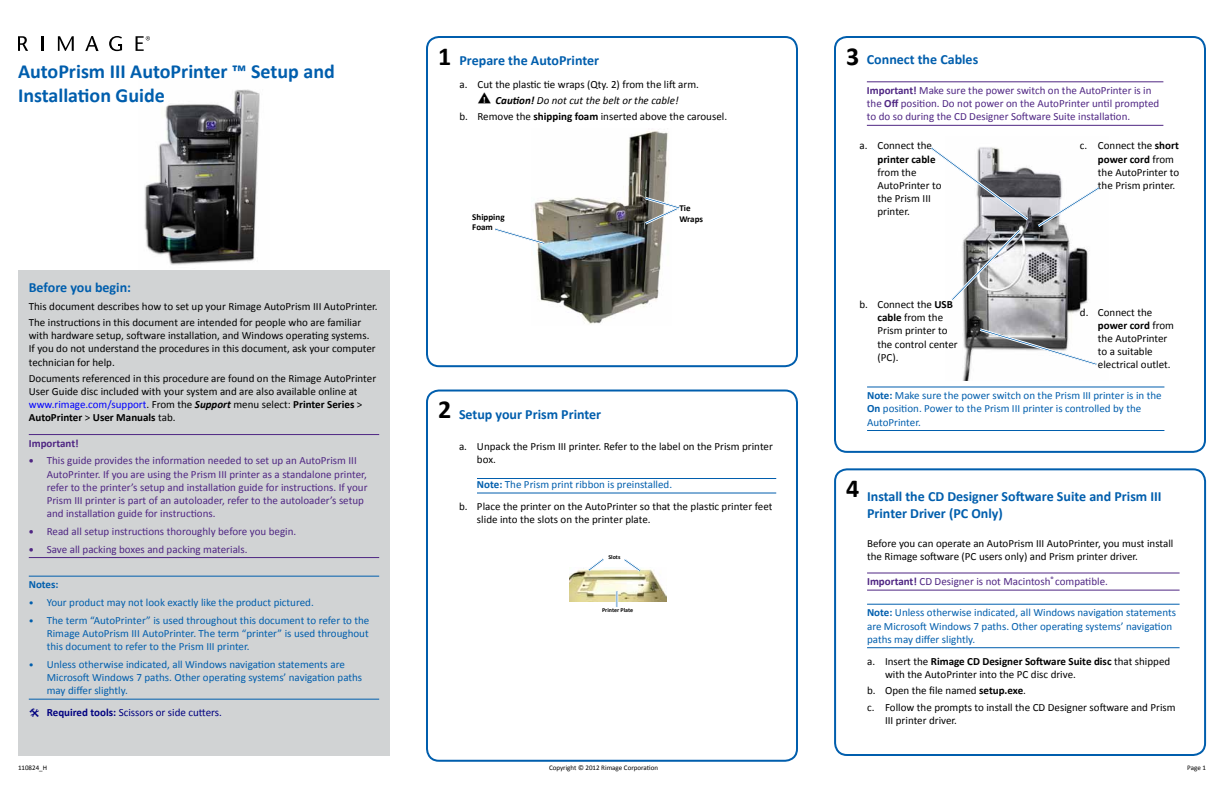
<style>
.page{position:relative;width:1224px;height:792px;background:#fff}
.page>*{position:absolute;margin:0;border:0;box-sizing:border-box;transform-origin:0 0}
.t1{font:700 26px "Calibri";color:#000}
.t2{font:700 20px/24px "Calibri";color:#005ead}
.t3{font:700 14px/16.8px "Calibri";color:#005ead}
.t4{font:11px/13.2px "Calibri";color:#000}
.t5{font:11px/13.2px "Calibri";color:#005ead}
.t6{font:11px/13.2px "Calibri";color:#4f2683}
.t7{font:11px/16.2px "Calibri";color:#000101}
.t8{font:11px "Calibri";color:#000080}
.t9{font:700 11px "Calibri";color:#4f2683}
.t10{font:700 11px "Calibri";color:#005ead}
.t11{font:700 9px/10.8px "Calibri";color:#000}
.t12{font:7px "Calibri";color:#000}
.t13{font:700 6px "Calibri";color:#000}
.s1{color:#00f}
.s2{font-weight:700;font-style:italic}
.s3{font-weight:700}
.s4{font-weight:700;font-size:10px}
.s5{font-size:10px}
.s6{color:#000}
.s7{font-style:italic}
.s8{font-weight:700;color:#005ead}
.s9{color:#005ead}
</style>
<div class="page">
<img style="left:138px;top:89px;width:132px;height:182px">
<svg style="left:18px;top:36px;width:10px;height:15px"></svg>
<svg style="left:41px;top:36px;width:2px;height:15px"></svg>
<svg style="left:58px;top:36px;width:16px;height:15px"></svg>
<svg style="left:109px;top:36px;width:13px;height:15px"></svg>
<svg style="left:85px;top:36px;width:14px;height:15px"></svg>
<svg style="left:136px;top:36px;width:14px;height:15px"></svg>
<div style="left:426px;top:390px;width:372px;height:372px;border:2px solid #005ead;border-radius:12px"></div>
<div style="left:426px;top:36px;width:372px;height:331px;border:2px solid #005ead;border-radius:12px"></div>
<div style="left:834px;top:36px;width:372px;height:417px;border:2px solid #005ead;border-radius:12px"></div>
<div style="left:18px;top:271px;width:372px;height:485px;background:#d1d3d4"></div>
<hr style="left:29px;top:434px;width:350px;height:1px;background:#4f2683">
<hr style="left:29px;top:557px;width:350px;height:1px;background:#4f2683">
<hr style="left:29px;top:576px;width:350px;height:1px;background:#005ead">
<hr style="left:29px;top:699px;width:350px;height:1px;background:#005ead">
<hr style="left:867px;top:81px;width:296px;height:1px;background:#4f2683">
<hr style="left:867px;top:125px;width:296px;height:1px;background:#4f2683">
<hr style="left:477px;top:478px;width:299px;height:1px;background:#005ead">
<hr style="left:477px;top:493px;width:299px;height:1px;background:#005ead">
<img style="left:963px;top:169px;width:126px;height:211px">
<svg style="left:931px;top:147px;width:99px;height:75px"></svg>
<svg style="left:951px;top:228px;width:71px;height:74px"></svg>
<svg style="left:1036px;top:185px;width:64px;height:44px"></svg>
<svg style="left:978px;top:327px;width:119px;height:40px"></svg>
<div style="left:834px;top:468px;width:372px;height:288px;border:2px solid #005ead;border-radius:12px"></div>
<hr style="left:867px;top:573px;width:313px;height:1px;background:#4f2683">
<hr style="left:867px;top:590px;width:313px;height:1px;background:#4f2683">
<hr style="left:867px;top:604px;width:313px;height:1px;background:#005ead">
<hr style="left:867px;top:647px;width:313px;height:1px;background:#005ead">
<hr style="left:867px;top:386px;width:297px;height:1px;background:#005ead">
<hr style="left:867px;top:430px;width:297px;height:1px;background:#005ead">
<img style="left:533px;top:131px;width:135px;height:193px">
<svg style="left:495px;top:227px;width:52px;height:19px"></svg>
<svg style="left:643px;top:196px;width:37px;height:30px"></svg>
<img style="left:569px;top:568px;width:97px;height:34px">
<svg style="left:616px;top:592px;width:3px;height:15px"></svg>
<svg style="left:586px;top:558px;width:20px;height:15px"></svg>
<svg style="left:622px;top:559px;width:21px;height:14px"></svg>
<p class="t2" style="left:18px;top:59px;width:318px">AutoPrism III AutoPrinter ™ Setup and<br>Installation Guide</p>
<p class="t3" style="left:29px;top:279px;width:104px">Before you begin:</p>
<p class="t4" style="left:29px;top:298px;width:350px;line-height:16.2px">This document describes how to set up your Rimage AutoPrism III AutoPrinter.<br>The instructions in this document are intended for people who are familiar</p>
<p class="t4" style="left:29px;top:329px;width:348px">with hardware setup, software installation, and Windows operating systems.<br>If you do not understand the procedures in this document, ask your computer technician for help.</p>
<p class="t4" style="left:29px;top:372px;width:349px">Documents referenced in this procedure are found on the Rimage AutoPrinter User Guide disc included with your system and are also available online at <span class="s1">www.rimage.com/support</span>. From the <span class="s2">Support</span> menu select: <span class="s3">Printer Series</span> &gt; <span class="s3">AutoPrinter</span> &gt; <span class="s3">User Manuals</span> tab.</p>
<p class="t9" style="left:29px;top:436px;width:51px">Important!</p>
<p class="t6" style="left:47px;top:454px;width:322px;text-indent:-18px"><span class="s4">•</span> This guide provides the information needed to set up an AutoPrism III AutoPrinter. If you are using the Prism III printer as a standalone printer, refer to the printer’s setup and installation guide for instructions. If your Prism III printer is part of an autoloader, refer to the autoloader’s setup and installation guide for instructions.</p>
<p class="t6" style="left:29px;top:525px;width:269px"><span class="s4">•</span> Read all setup instructions thoroughly before you begin.</p>
<p class="t6" style="left:29px;top:542px;width:220px"><span class="s4">•</span> Save all packing boxes and packing materials.</p>
<p class="t10" style="left:29px;top:578px;width:31px">Notes:</p>
<p class="t5" style="left:29px;top:596px;width:287px"><span class="s5">•</span> Your product may not look exactly like the product pictured.</p>
<p class="t5" style="left:47px;top:613px;width:324px;text-align:justify;text-indent:-18px"><span class="s5">•</span> The term “AutoPrinter” is used throughout this document to refer to the Rimage AutoPrism III AutoPrinter. The term “printer” is used throughout this document to refer to the Prism III printer.</p>
<p class="t5" style="left:47px;top:658px;width:317px;text-indent:-18px"><span class="s5">•</span> Unless otherwise indicated, all Windows navigation statements are<br>Microsoft Windows 7 paths. Other operating systems’ navigation paths may differ slightly.</p>
<p class="t8" style="left:47px;top:706px;width:177px"><span class="s3">Required tools:</span> Scissors or side cutters.</p>
<p class="t1" style="left:438px;top:39px;width:15px">1</p>
<p class="t1" style="left:846px;top:39px;width:15px">3</p>
<p class="t3" style="left:460px;top:52px;width:141px">Prepare the AutoPrinter</p>
<p class="t7" style="left:460px;top:76px;width:241px">a. Cut the plastic tie wraps (Qty. 2) from the lift arm.</p>
<p class="t7" style="left:460px;top:92px;width:269px;text-indent:18px"><span class="s6">■</span> <span class="s2">Caution!</span> <span class="s7">Do not cut the belt or the cable!<br></span>b. Remove the <span class="s3">shipping foam</span> inserted above the carousel.</p>
<p class="t3" style="left:867px;top:51px;width:113px">Connect the Cables</p>
<p class="t6" style="left:867px;top:84px;width:294px"><span class="s3">Important!</span> Make sure the power switch on the AutoPrinter is in the <span class="s3">Off</span> position. Do not power on the AutoPrinter until prompted to do so during the CD Designer Software Suite installation.</p>
<p class="t11" style="left:472px;top:211px;width:34px">Shipping<br>Foam</p>
<p class="t11" style="left:679px;top:203px;width:25px">Tie<br>Wraps</p>
<p class="t1" style="left:438px;top:393px;width:15px">2</p>
<p class="t3" style="left:459px;top:406px;width:144px">Setup your Prism Printer</p>
<p class="t4" style="left:477px;top:439px;width:297px;text-indent:-18px">a. Unpack the Prism III printer. Refer to the label on the Prism printer box.</p>
<p class="t4" style="left:459px;top:473px;width:315px;line-height:22.2px;text-indent:18px"><span class="s8">Note:</span> <span class="s9">The Prism print ribbon is preinstalled.<br></span>b. Place the printer on the AutoPrinter so that the plastic printer feet</p>
<p class="t4" style="left:477px;top:513px;width:175px">slide into the slots on the printer plate.</p>
<p class="t13" style="left:608px;top:553px;width:14px">Slots</p>
<p class="t13" style="left:602px;top:606px;width:33px">Printer Plate</p>
<p class="t4" style="left:878px;top:139px;width:65px;text-indent:-18px">a. Connect the <span class="s3">printer cable </span>from the<br>AutoPrinter to the Prism III printer.</p>
<p class="t4" style="left:878px;top:298px;width:82px;text-indent:-18px">b. Connect the <span class="s3">USB cable</span> from the<br>Prism printer to the control center (PC).</p>
<p class="t4" style="left:1098px;top:139px;width:83px;text-indent:-18px">c. Connect the <span class="s3">short power cord</span> from the AutoPrinter to the Prism printer.</p>
<p class="t4" style="left:1098px;top:305px;width:78px;text-indent:-18px">d. Connect the <span class="s3">power cord</span> from the AutoPrinter to a suitable electrical outlet.</p>
<p class="t5" style="left:867px;top:389px;width:296px"><span class="s3">Note:</span> Make sure the power switch on the Prism III printer is in the<br><span class="s3">On</span> position. Power to the Prism III printer is controlled by the<br>AutoPrinter.</p>
<p class="t3" style="left:867px;top:488px;width:296px;text-indent:-21px"><sup>4</sup> Install the CD Designer Software Suite and Prism III<br>Printer Driver (PC Only)</p>
<p class="t4" style="left:867px;top:537px;width:308px">Before you can operate an AutoPrism III AutoPrinter, you must install the Rimage software (PC users only) and Prism printer driver.</p>
<p class="t6" style="left:867px;top:575px;width:242px"><span class="s3">Important!</span> CD Designer is not Macintosh<sup>®</sup> compatible.</p>
<p class="t5" style="left:867px;top:606px;width:311px"><span class="s3">Note:</span> Unless otherwise indicated, all Windows navigation statements are Microsoft Windows 7 paths. Other operating systems’ navigation paths may differ slightly.</p>
<p class="t4" style="left:885px;top:655px;width:287px;text-indent:-18px">a. Insert the <span class="s3">Rimage CD Designer Software Suite disc</span> that shipped with the AutoPrinter into the PC disc drive.</p>
<p class="t4" style="left:867px;top:683px;width:310px;line-height:16.2px">b. Open the file named <span class="s3">setup.exe</span>.<br>c. Follow the prompts to install the CD Designer software and Prism</p>
<p class="t4" style="left:885px;top:714px;width:73px">III printer driver.</p>
<p class="t12" style="left:18px;top:764px;width:31px">110824_H</p>
<p class="t12" style="left:549px;top:764px;width:111px">Copyright © 2012 Rimage Corporation</p>
<p class="t12" style="left:1187px;top:764px;width:20px">Page 1</p>
</div>
